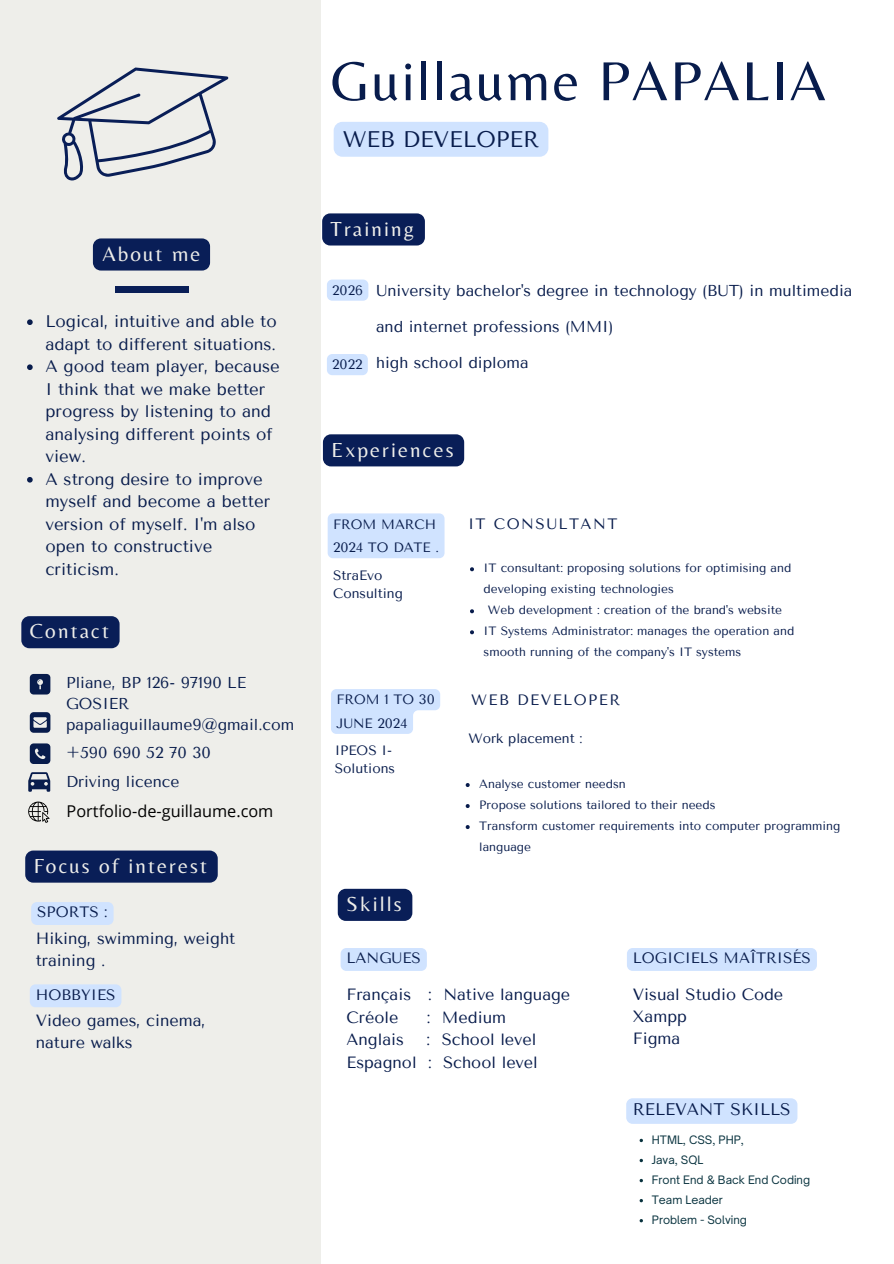
<style>
.page{position:relative;width:894px;height:1264px;background:#fff}
.page>*{position:absolute;margin:0;border:0;box-sizing:border-box;transform-origin:0 0}
.t1{font:57px "Belleza";letter-spacing:.04em;color:#081c4c}
.t2{font:22.5px "Tenor Sans";color:#081c4c}
.t3{font:21.15px "Belleza";letter-spacing:.1em;color:#eeeeea}
.t4{font:16.8px/22.5px "Tenor Sans";color:#081c4c}
.t5{font:16.35px "Open Sans";color:#000}
.t6{font:16.2px/22.5px "Tenor Sans";color:#081c4c}
.t7{font:15.75px/21.8px "Tenor Sans";color:#081c4c}
.t8{font:15px "Tenor Sans";color:#081c4c}
.t9{font:15px "Tenor Sans";letter-spacing:.1em;color:#081c4c}
.t10{font:13.5px/18px "Tenor Sans";color:#081c4c}
.t11{font:12px/21px "Tenor Sans";color:#081c4c}
.t12{font:11.1px "Open Sauce One";color:#09333f}
</style>
<div class="page">
<div style="left:0;top:0;width:321px;height:1263px;background:#eeeeea"></div>
<div style="left:115px;top:286px;width:73px;height:7px;background:#091e57"></div>
<svg style="left:57px;top:67px;width:171px;height:113px"></svg>
<svg style="left:30px;top:674px;width:20px;height:20px"></svg>
<svg style="left:30px;top:712px;width:20px;height:20px"></svg>
<svg style="left:30px;top:743px;width:20px;height:20px"></svg>
<svg style="left:28px;top:772px;width:22px;height:19px"></svg>
<div style="left:21px;top:616px;width:98px;height:32px;background:#091e57"></div>
<svg style="left:28px;top:801px;width:22px;height:22px"></svg>
<div style="left:338px;top:888px;width:74px;height:32px;background:#091e57"></div>
<div style="left:323px;top:434px;width:141px;height:32px;background:#091e57"></div>
<div style="left:340px;top:948px;width:87px;height:22px;background:#d0e3ff"></div>
<div style="left:327px;top:513px;width:117px;height:45px;background:#d0e3ff"></div>
<svg style="left:470px;top:567px;width:4px;height:4px"></svg>
<svg style="left:470px;top:609px;width:4px;height:4px"></svg>
<svg style="left:470px;top:630px;width:4px;height:4px"></svg>
<svg style="left:331px;top:689px;width:109px;height:45px;background:#d6e6ff"></svg>
<svg style="left:465px;top:783px;width:4px;height:4px"></svg>
<svg style="left:465px;top:804px;width:4px;height:4px"></svg>
<svg style="left:465px;top:825px;width:4px;height:4px"></svg>
<div style="left:93px;top:238px;width:117px;height:32px;background:#091e57"></div>
<svg style="left:27px;top:319px;width:6px;height:6px"></svg>
<svg style="left:27px;top:364px;width:6px;height:6px"></svg>
<svg style="left:27px;top:477px;width:6px;height:5px"></svg>
<div style="left:333px;top:122px;width:215px;height:35px;background:#d0e3ff;border-radius:9px"></div>
<div style="left:25px;top:850px;width:193px;height:32px;background:#091e57"></div>
<div style="left:31px;top:902px;width:82px;height:23px;background:#d0e3ff"></div>
<div style="left:30px;top:984px;width:91px;height:23px;background:#d0e3ff"></div>
<div style="left:626px;top:948px;width:190px;height:22px;background:#d0e3ff;border-radius:6px"></div>
<div style="left:322px;top:213px;width:103px;height:32px;background:#091e57"></div>
<div style="left:327px;top:279px;width:41px;height:22px;background:#d0e3ff;border-radius:5px"></div>
<div style="left:327px;top:354px;width:41px;height:21px;background:#d0e3ff;border-radius:5px"></div>
<div style="left:626px;top:1098px;width:171px;height:25px;background:#d0e3ff"></div>
<h3 class="t3" style="left:102px;top:241px;width:100px">About me</h3>
<p class="t4" style="left:45px;top:310px;width:233px">Logical, intuitive and able to adapt to different situations.</p>
<h5 class="t4" style="left:45px;top:355px;width:236px">A good team player, because<br>I think that we make better progress by listening to and analysing different points of view.</h5>
<p class="t4" style="left:45px;top:468px;width:226px">A strong desire to improve myself and become a better version of myself. I'm also open to constructive criticism.</p>
<p class="t3" style="left:30px;top:618px;width:81px">Contact</p>
<p class="t7" style="left:66px;top:671px;width:181px">Pliane, BP 126- 97190 LE<br>GOSIER</p>
<h3 class="t7" style="left:66px;top:714px;width:230px">papaliaguillaume9@gmail.com</h3>
<p class="t7" style="left:66px;top:742px;width:146px">+590 690 52 70 30</p>
<p class="t7" style="left:66px;top:770px;width:115px">Driving licence</p>
<p class="t5" style="left:67px;top:799px;width:208px">Portfolio-de-guillaume.com</p>
<p class="t3" style="left:34px;top:853px;width:175px">Focus of interest</p>
<h6 class="t8" style="left:37px;top:903px;width:72px">SPORTS :</h6>
<p class="t6" style="left:36px;top:927px;width:201px">Hiking, swimming, weight training .</p>
<p class="t8" style="left:36px;top:985px;width:81px">HOBBYIES</p>
<p class="t6" style="left:36px;top:1009px;width:171px">Video games, cinema, nature walks</p>
<h3 class="t1" style="left:330px;top:47px;width:496px">Guillaume PAPALIA</h3>
<h3 class="t2" style="left:342px;top:126px;width:198px">WEB DEVELOPER</h3>
<p class="t3" style="left:330px;top:216px;width:85px">Training</p>
<p class="t10" style="left:332px;top:281px;width:32px">2026</p>
<p class="t10" style="left:332px;top:355px;width:32px">2022</p>
<h6 class="t7" style="left:376px;top:280px;width:477px">University bachelor's degree in technology (BUT) in multimedia</h6>
<h6 class="t7" style="left:376px;top:316px;width:239px">and internet professions (MMI)</h6>
<h6 class="t7" style="left:376px;top:352px;width:154px">high school diploma</h6>
<p class="t3" style="left:331px;top:437px;width:124px">Experiences</p>
<h5 class="t10" style="left:333px;top:512px;width:107px;line-height:23.5px">FROM MARCH<br>2024 TO DATE .</h5>
<h5 class="t9" style="left:468px;top:515px;width:151px">IT CONSULTANT</h5>
<h5 class="t11" style="left:483px;top:557px;width:309px">IT consultant: proposing solutions for optimising and developing existing technologies</h5>
<p class="t11" style="left:487px;top:599px;width:296px">Web development : creation of the brand's website</p>
<h5 class="t11" style="left:483px;top:620px;width:312px">IT Systems Administrator: manages the operation and smooth running of the company's IT systems</h5>
<h5 class="t10" style="left:333px;top:566px;width:71px">StraEvo<br>Consulting</h5>
<p class="t10" style="left:336px;top:688px;width:100px;line-height:23.5px">FROM 1 TO 30<br>JUNE 2024</p>
<h5 class="t9" style="left:471px;top:691px;width:150px">WEB DEVELOPER</h5>
<p class="t10" style="left:468px;top:729px;width:116px">Work placement :</p>
<h5 class="t11" style="left:479px;top:773px;width:148px">Analyse customer needsn</h5>
<h1 class="t11" style="left:479px;top:794px;width:237px">Propose solutions tailored to their needs</h1>
<p class="t11" style="left:479px;top:815px;width:362px">Transform customer requirements into computer programming language</p>
<h3 class="t10" style="left:334px;top:741px;width:62px">IPEOS I-<br>Solutions</h3>
<p class="t3" style="left:346px;top:891px;width:57px">Skills</p>
<p class="t8" style="left:346px;top:949px;width:76px">LANGUES</p>
<p class="t6" style="left:346px;top:983px;width:225px">Français : Native language<br>Créole</p>
<p class="t6" style="left:427px;top:1006px;width:81px">: Medium</p>
<p class="t6" style="left:346px;top:1028px;width:59px">Anglais</p>
<p class="t6" style="left:346px;top:1028px;width:193px;text-align:right">: School level<br>Espagnol : School level</p>
<p class="t8" style="left:632px;top:949px;width:179px">LOGICIELS MAÎTRISÉS</p>
<p class="t6" style="left:632px;top:983px;width:152px;line-height:21.9px">Visual Studio Code<br>Xampp<br>Figma</p>
<h5 class="t4" style="left:632px;top:1098px;width:159px">RELEVANT SKILLS</h5>
<p class="t12" style="left:651px;top:1132px;width:93px">HTML, CSS, PHP,</p>
<h3 class="t12" style="left:651px;top:1152px;width:53px">Java, SQL</h3>
<p class="t12" style="left:651px;top:1172px;width:160px">Front End &amp; Back End Coding</p>
<h5 class="t12" style="left:651px;top:1192px;width:73px">Team Leader</h5>
<p class="t12" style="left:651px;top:1212px;width:96px">Problem - Solving</p>
</div>
